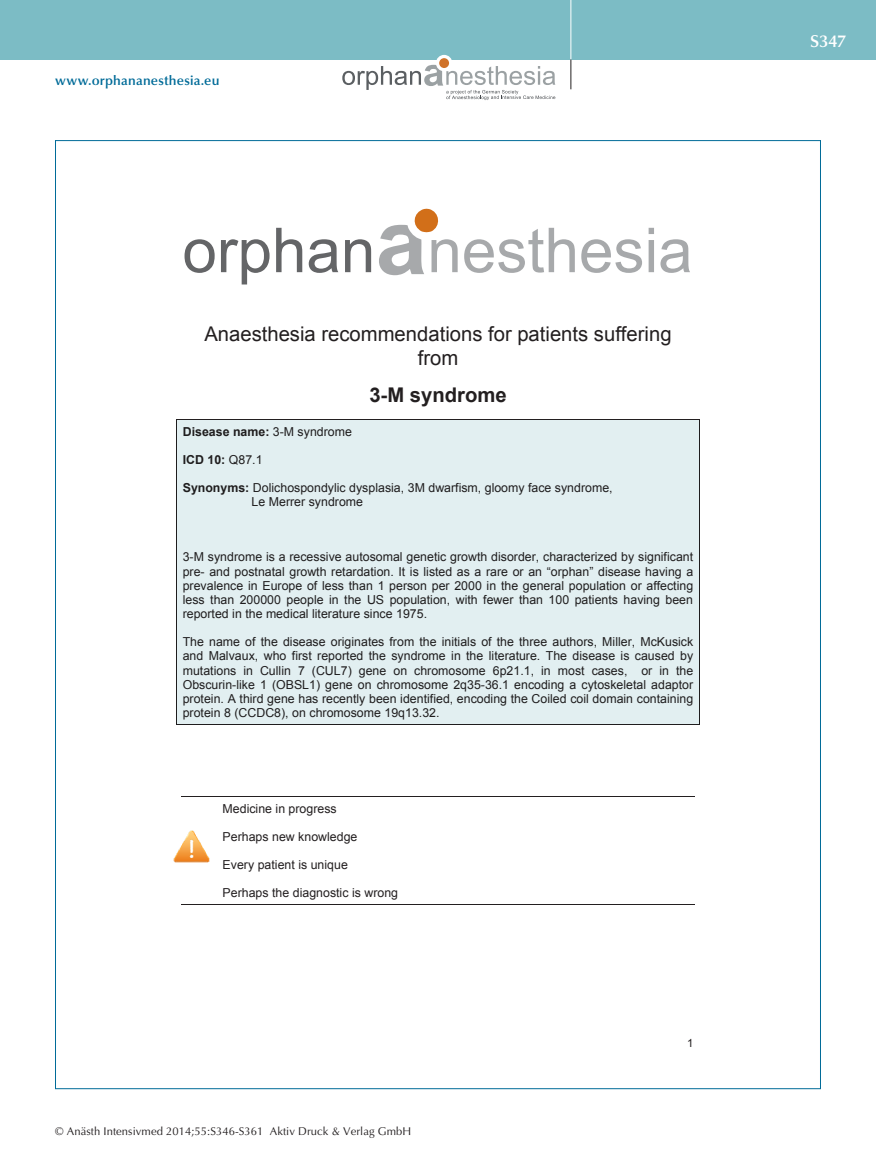
<style>
.page{position:relative;width:876px;height:1174px;background:#fff}
.page>*{position:absolute;margin:0;border:0;box-sizing:border-box;transform-origin:0 0}
.t1{font:61.95px "Arial";color:#a7a9ab}
.t2{font:20.25px/23.2px "Arial";color:#231f20;text-align:center}
.t3{font:700 20.25px "Arial";color:#231f20}
.t4{font:600 17.25px "Optima";color:#fff}
.t5{font:600 13.5px "Optima";letter-spacing:.015em;color:#006b98}
.t6{font:12.3px/14.2px "Arial";color:#231f20;text-align:justify}
.t7{font:700 12.3px "Arial";color:#231f20}
.t8{font:11.25px "Optima";letter-spacing:.005em;color:#231f20}
.t9{font:11.25px "Arial";color:#231f20}
.s1{color:#646567}
.s2{font-weight:700;font-size:93px}
.s3{font-weight:400}
.s4{font-weight:700}
</style>
<div class="page">
<div style="left:0;top:0;width:876px;height:60px;background:#7cbcc5"></div>
<hr style="left:571px;top:0;width:1px;height:60px;background:#fff">
<svg style="left:571px;top:60px;width:1px;height:29px"></svg>
<svg style="left:436px;top:55px;width:16px;height:16px"></svg>
<div style="left:439px;top:58px;width:10px;height:10px;background:#d0732a;border-radius:50%"></div>
<svg style="left:342px;top:65px;width:213px;height:35px"></svg>
<svg style="left:414px;top:208px;width:25px;height:25px"></svg>
<hr style="left:176px;top:419px;width:524px;height:1px;background:#231f20">
<hr style="left:176px;top:724px;width:524px;height:1px;background:#231f20">
<svg style="left:699px;top:420px;width:1px;height:304px"></svg>
<hr style="left:181px;top:796px;width:514px;height:1px;background:#231f20">
<img style="left:173px;top:830px;width:37px;height:33px">
<img style="left:176px;top:861px;width:31px;height:1px">
<hr style="left:181px;top:903px;width:514px;height:1px;background:#231f20">
<div style="left:176px;top:420px;width:523px;height:304px;background:#e2eff1"></div>
<p class="t5" style="left:55px;top:73px;width:166px">www.orphananesthesia.eu</p>
<h1 class="t1" style="left:182px;top:210px;width:512px"><span class="s1">orphan</span><span class="s2">a</span>nesthesia</h1>
<h2 class="t2" style="left:204px;top:323px;width:469px">Anaesthesia recommendations for patients suffering from</h2>
<h2 class="t3" style="left:369px;top:381px;width:139px">3-M syndrome</h2>
<p class="t7" style="left:183px;top:423px;width:171px">Disease name: <span class="s3">3-M syndrome</span></p>
<p class="t7" style="left:183px;top:451px;width:81px">ICD 10: <span class="s3">Q87.1</span></p>
<p class="t6" style="left:252px;top:480px;width:363px;text-indent:-69px"><span class="s4">Synonyms:</span> Dolichospondylic dysplasia, 3Μ dwarfism, gloomy face syndrome,<br>Le Merrer syndrome</p>
<p class="t6" style="left:183px;top:550px;width:512px">3-M syndrome is a recessive autosomal genetic growth disorder, characterized by significant pre- and postnatal growth retardation. It is listed as a rare or an “orphan” disease having a prevalence in Europe of less than 1 person per 2000 in the general population or affecting less than 200000 people in the US population, with fewer than 100 patients having been reported in the medical literature since 1975.</p>
<p class="t6" style="left:183px;top:634px;width:512px">The name of the disease originates from the initials of the three authors, Miller, McKusick and Malvaux, who first reported the syndrome in the literature. The disease is caused by mutations in Cullin 7 (CUL7) gene on chromosome 6p21.1, in most cases, or in the Obscurin-like 1 (OBSL1) gene on chromosome 2q35-36.1 encoding a cytoskeletal adaptor protein. A third gene has recently been identified, encoding the Coiled coil domain containing protein 8 (CCDC8), on chromosome 19q13.32.</p>
<p class="t6" style="left:223px;top:802px;width:116px">Medicine in progress</p>
<p class="t6" style="left:223px;top:829px;width:136px">Perhaps new knowledge</p>
<p class="t6" style="left:223px;top:857px;width:127px">Every patient is unique</p>
<p class="t6" style="left:223px;top:885px;width:177px">Perhaps the diagnostic is wrong</p>
<p class="t8" style="left:55px;top:1125px;width:357px">© Anästh Intensivmed 2014;55:S346-S361 Aktiv Druck &amp; Verlag GmbH</p>
<p class="t9" style="left:687px;top:1035px;width:8px">1</p>
<h3 class="t4" style="left:810px;top:31px;width:38px">S347</h3>
</div>
